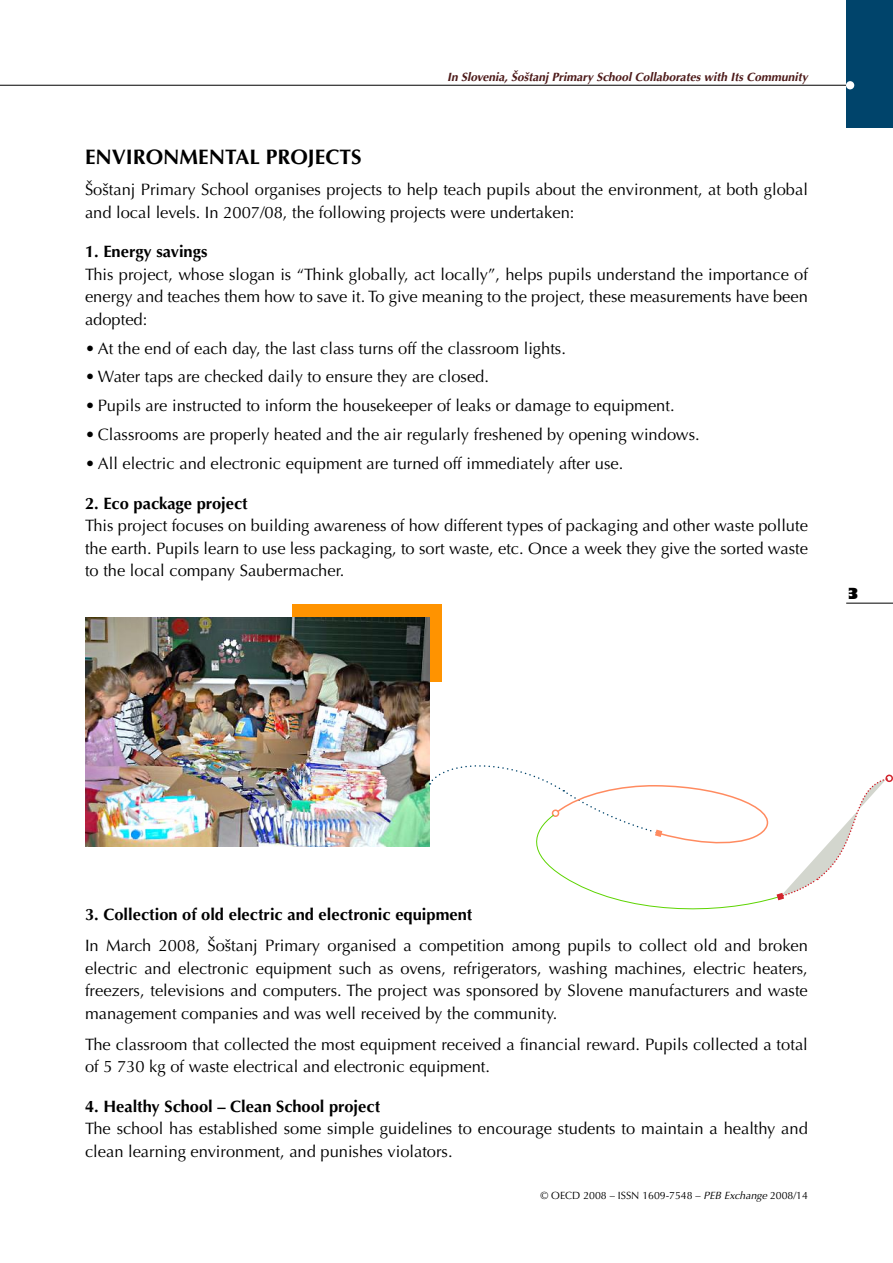
<style>
.page{position:relative;width:893px;height:1263px;background:#fff}
.page>*{position:absolute;margin:0;border:0;box-sizing:border-box;transform-origin:0 0}
.t1{font:700 21px "Optima";color:#000}
.t2{font:16.5px/22.5px "Optima";color:#000}
.t3{font:700 16.5px "Optima";color:#000}
.t4{font:italic 700 12px "Optima";color:#4d1a19}
.t5{font:10.5px "Optima";color:#000}
.s1{font-style:italic}
</style>
<div class="page">
<hr style="left:0;top:85px;width:893px;height:1px;background:#000">
<div style="left:846px;top:0;width:47px;height:128px;background:#00446b"></div>
<hr style="left:846px;top:603px;width:47px;height:1px;background:#000">
<div style="left:846px;top:81px;width:8px;height:8px;background:#fff;border-radius:50%"></div>
<div style="left:292px;top:604px;width:149px;height:78px;background:#ff9300"></div>
<img style="left:85px;top:617px;width:344px;height:230px">
<svg style="left:429px;top:758px;width:458px;height:152px"></svg>
<div style="left:885px;top:774px;width:8px;height:8px;border:2px solid #d2232c;border-radius:50%"></div>
<p class="t4" style="left:447px;top:70px;width:362px">In Slovenia, Šoštanj Primary School Collaborates with Its Community</p>
<p class="t1" style="left:85px;top:145px;width:266px">Environmental projects</p>
<p class="t2" style="left:85px;top:179px;width:724px">Šoštanj Primary School organises projects to help teach pupils about the environment, at both global and local levels. In 2007/08, the following projects were undertaken:</p>
<p class="t3" style="left:85px;top:242px;width:124px">1. Energy savings</p>
<p class="t2" style="left:85px;top:263px;width:724px;text-align:justify">This project, whose slogan is “Think globally, act locally”, helps pupils understand the importance of energy and teaches them how to save it. To give meaning to the project, these measurements have been adopted:</p>
<p class="t2" style="left:85px;top:337px;width:482px">• At the end of each day, the last class turns off the classroom lights.</p>
<p class="t2" style="left:85px;top:366px;width:406px">• Water taps are checked daily to ensure they are closed.</p>
<p class="t2" style="left:85px;top:395px;width:591px">• Pupils are instructed to inform the housekeeper of leaks or damage to equipment.</p>
<p class="t2" style="left:85px;top:424px;width:616px">• Classrooms are properly heated and the air regularly freshened by opening windows.</p>
<p class="t2" style="left:85px;top:452px;width:540px">• All electric and electronic equipment are turned off immediately after use.</p>
<p class="t3" style="left:85px;top:493px;width:164px">2. Eco package project</p>
<p class="t2" style="left:85px;top:514px;width:724px;text-align:justify">This project focuses on building awareness of how different types of packaging and other waste pollute the earth. Pupils learn to use less packaging, to sort waste, etc. Once a week they give the sorted waste to the local company Saubermacher.</p>
<p class="t3" style="left:85px;top:905px;width:389px">3. Collection of old electric and electronic equipment</p>
<p class="t2" style="left:85px;top:935px;width:724px;text-align:justify">In March 2008, Šoštanj Primary organised a competition among pupils to collect old and broken electric and electronic equipment such as ovens, refrigerators, washing machines, electric heaters, freezers, televisions and computers. The project was sponsored by Slovene manufacturers and waste management companies and was well received by the community.</p>
<p class="t2" style="left:85px;top:1033px;width:724px">The classroom that collected the most equipment received a financial reward. Pupils collected a total of 5 730 kg of waste electrical and electronic equipment.</p>
<p class="t3" style="left:85px;top:1096px;width:297px">4. H ealthy School – Clean School project</p>
<p class="t2" style="left:85px;top:1118px;width:724px">The school has established some simple guidelines to encourage students to maintain a healthy and clean learning environment, and punishes violators.</p>
<p class="t5" style="left:540px;top:1189px;width:269px">© OECD 2008 – ISSN 1609-7548 – <span class="s1">PEB Exchange</span> 2008/14</p>
</div>
